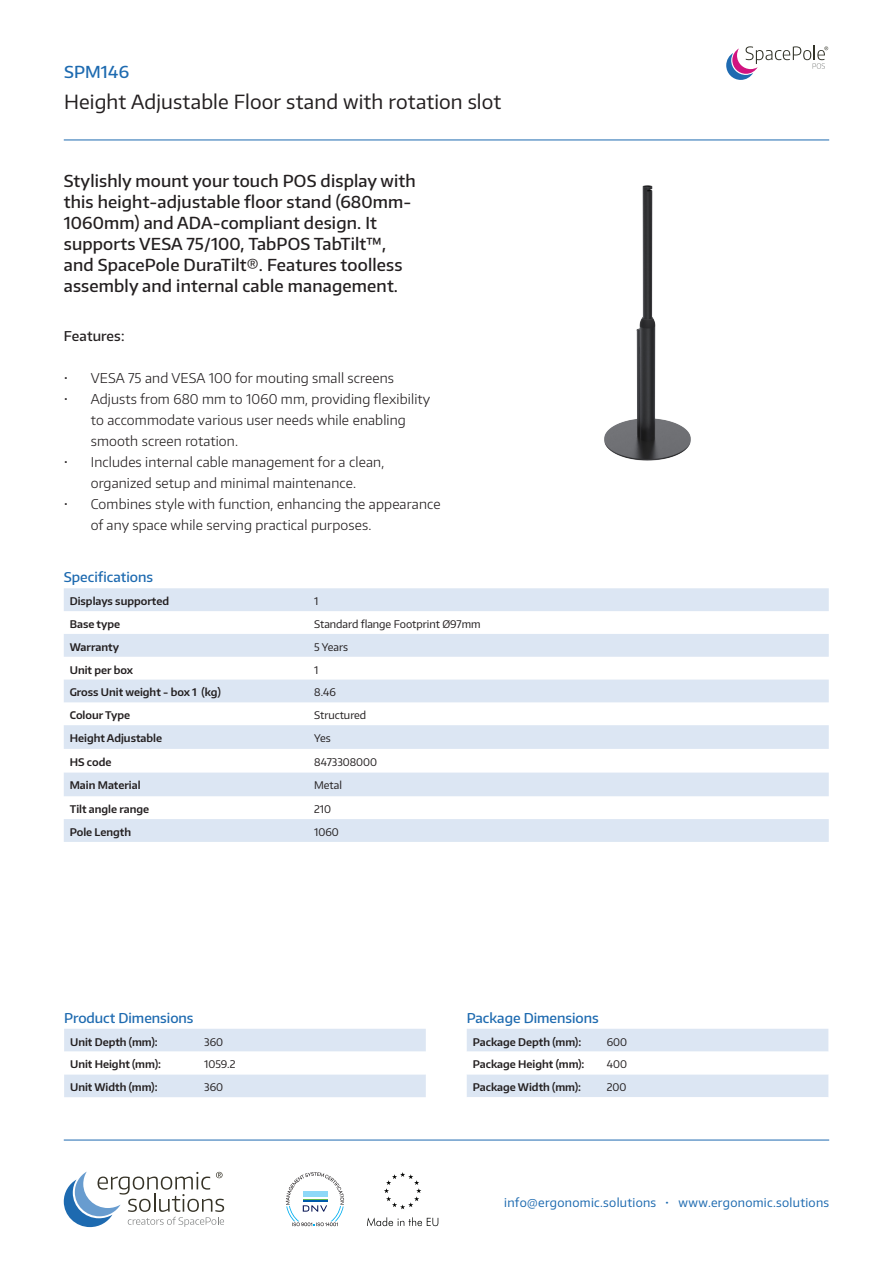
<style>
.page{position:relative;width:893px;height:1263px;background:#fff}
.page>*{position:absolute;margin:0;border:0;box-sizing:border-box;transform-origin:0 0}
.TabPOS_H1{font:19.5px "Encode Sans";letter-spacing:.005em;color:#231f20}
.Intro{font:500 16.5px/21px "Encode Sans";letter-spacing:.01em;color:#231f20}
.TabPOS_H1-2{font:500 16.5px "Encode Sans";letter-spacing:.005em;color:#1d6ab0}
.t1{font:300 13.5px/21px "Encode Sans";letter-spacing:.01em;color:#231f20}
.t2{font:500 13.5px "Encode Sans";color:#1d6ab0}
.Intro-2{font:500 13.5px "Encode Sans";letter-spacing:.01em;color:#231f20}
.t3{font:12px "Encode Sans";letter-spacing:.025em;color:#1d6ab0}
.t4{font:600 10.5px "Encode Sans";color:#231f20}
.t5{font:10.5px "Encode Sans";color:#231f20}
</style>
<div class="page">
<svg style="left:64px;top:588px;width:765px;height:254px;fill:#dce6f3"></svg>
<svg style="left:64px;top:1029px;width:362px;height:68px"></svg>
<svg style="left:467px;top:1029px;width:361px;height:68px"></svg>
<img style="left:604px;top:185px;width:87px;height:276px">
<svg style="left:726px;top:45px;width:102px;height:35px"></svg>
<hr style="left:64px;top:140px;width:765px;height:1px;background:#1d6ab0">
<svg style="left:64px;top:1171px;width:160px;height:56px"></svg>
<svg style="left:367px;top:1217px;width:71px;height:9px"></svg>
<svg style="left:384px;top:1172px;width:37px;height:37px"></svg>
<svg style="left:286px;top:1172px;width:58px;height:54px"></svg>
<hr style="left:64px;top:1140px;width:765px;height:1px;background:#1d6ab0">
<p class="TabPOS_H1-2" style="left:64px;top:61px;width:66px">SPM146</p>
<p class="TabPOS_H1" style="left:64px;top:89px;width:438px">Height Adjustable Floor stand with rotation slot</p>
<p class="Intro" style="left:64px;top:170px;width:353px">Stylishly mount your touch POS display with this height-adjustable floor stand (680mm-1060mm) and ADA-compliant design. It supports VESA 75/100, TabPOS TabTilt™, and SpacePole DuraTilt®. Features toolless assembly and internal cable management.</p>
<p class="Intro-2" style="left:64px;top:327px;width:62px">Features:</p>
<p class="t1" style="left:64px;top:367px;width:332px">• VESA 75 and VESA 100 for mouting small screens</p>
<p class="t1" style="left:91px;top:388px;width:341px;text-indent:-27px">• Adjusts from 680 mm to 1060 mm, providing flexibility to accommodate various user needs while enabling smooth screen rotation.</p>
<p class="t1" style="left:64px;top:451px;width:322px;text-align:center">• Includes internal cable management for a clean, organized setup and minimal maintenance.</p>
<p class="t1" style="left:91px;top:493px;width:351px;text-indent:-27px">• Combines style with function, enhancing the appearance of any space while serving practical purposes.</p>
<p class="t2" style="left:64px;top:568px;width:91px">Specifications</p>
<p class="t4" style="left:70px;top:594px;width:101px">Displays supported</p>
<p class="t5" style="left:314px;top:594px;width:6px">1</p>
<p class="t4" style="left:70px;top:617px;width:52px">Base type</p>
<p class="t5" style="left:314px;top:617px;width:168px">Standard flange Footprint Ø97mm</p>
<p class="t4" style="left:70px;top:640px;width:51px">Warranty</p>
<p class="t5" style="left:314px;top:640px;width:35px">5 Years</p>
<p class="t4" style="left:70px;top:663px;width:65px">Unit per box</p>
<p class="t5" style="left:314px;top:663px;width:6px">1</p>
<p class="t4" style="left:70px;top:685px;width:152px">Gross Unit weight - box 1 (kg)</p>
<p class="t5" style="left:314px;top:685px;width:23px">8.46</p>
<p class="t4" style="left:70px;top:708px;width:62px">Colour Type</p>
<p class="t5" style="left:314px;top:708px;width:54px">Structured</p>
<p class="t4" style="left:70px;top:731px;width:94px">Height Adjustable</p>
<p class="t5" style="left:314px;top:731px;width:18px">Yes</p>
<p class="t4" style="left:70px;top:755px;width:43px">HS code</p>
<p class="t5" style="left:314px;top:755px;width:65px">8473308000</p>
<p class="t4" style="left:70px;top:778px;width:72px">Main Material</p>
<p class="t5" style="left:314px;top:778px;width:29px">Metal</p>
<p class="t4" style="left:70px;top:802px;width:81px">Tilt angle range</p>
<p class="t5" style="left:314px;top:802px;width:18px">210</p>
<p class="t4" style="left:70px;top:825px;width:63px">Pole Length</p>
<p class="t5" style="left:314px;top:825px;width:26px">1060</p>
<p class="t2" style="left:64px;top:1009px;width:131px">Product Dimensions</p>
<p class="t4" style="left:70px;top:1035px;width:89px">Unit Depth (mm):</p>
<p class="t5" style="left:204px;top:1035px;width:20px">360</p>
<p class="t4" style="left:70px;top:1057px;width:92px">Unit Height (mm):</p>
<p class="t5" style="left:204px;top:1057px;width:33px">1059.2</p>
<p class="t4" style="left:70px;top:1080px;width:89px">Unit Width (mm):</p>
<p class="t5" style="left:204px;top:1080px;width:20px">360</p>
<p class="t2" style="left:467px;top:1009px;width:134px">Package Dimensions</p>
<p class="t4" style="left:473px;top:1035px;width:110px">Package Depth (mm):</p>
<p class="t5" style="left:607px;top:1035px;width:22px">600</p>
<p class="t4" style="left:473px;top:1057px;width:113px">Package Height (mm):</p>
<p class="t5" style="left:607px;top:1057px;width:22px">400</p>
<p class="t4" style="left:473px;top:1080px;width:110px">Package Width (mm):</p>
<p class="t5" style="left:607px;top:1080px;width:21px">200</p>
<p class="t3" style="left:504px;top:1195px;width:327px">info@ergonomic.solutions • www.ergonomic.solutions</p>
</div>
